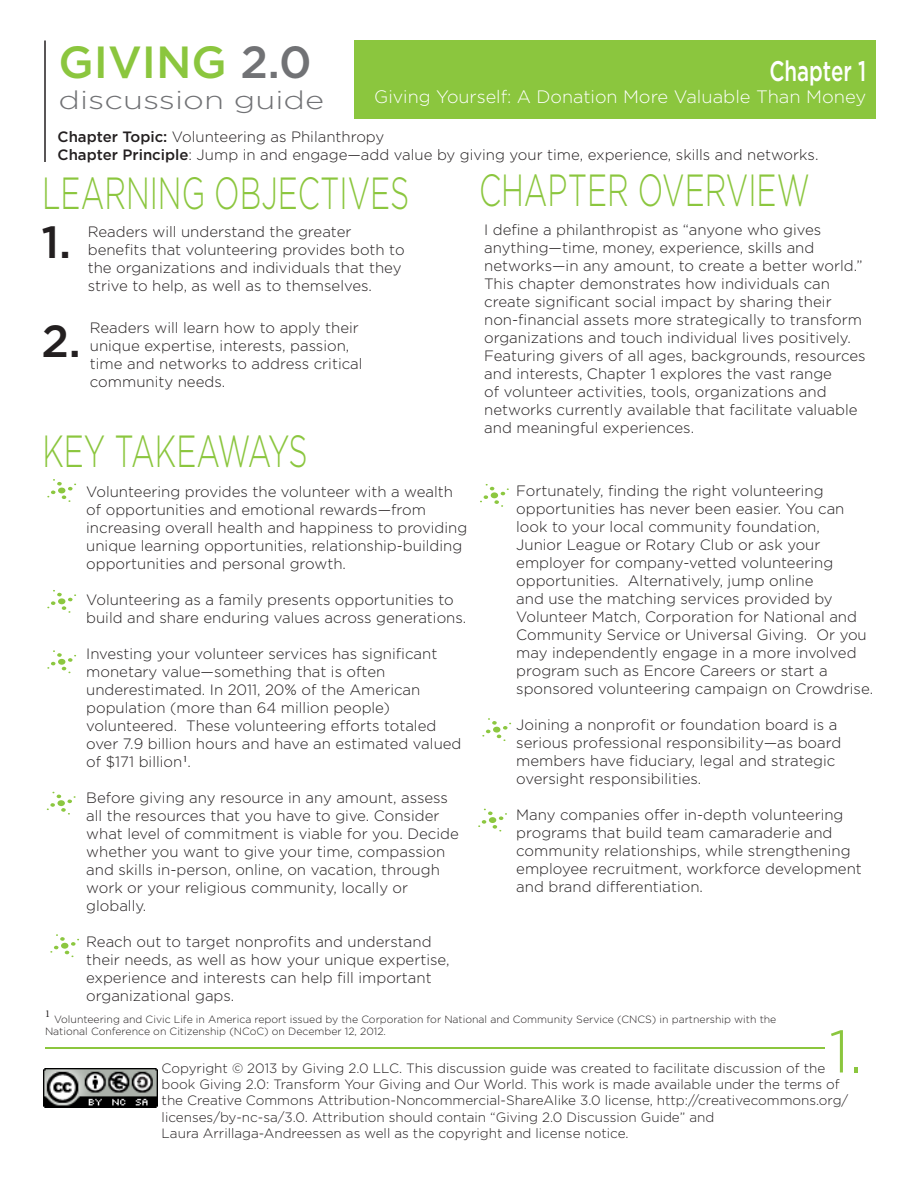
<style>
.page{position:relative;width:918px;height:1188px;background:#fff}
.page>*{position:absolute;margin:0;border:0;box-sizing:border-box;transform-origin:0 0}
.t1{font:300 60px "Gotham";color:#8bc63e}
.t2{font:300 45px "Gotham";color:#8bc63e;scale:.67 1}
.t3{font:500 45px "Gotham";color:#8bc63e}
.t4{font:500 45px "Gotham";color:#231f20}
.t5{font:500 28.35px "Gotham";color:#fff;scale:.72 1}
.t6{font:300 25.5px "Gotham";color:#717275;scale:1.28 1}
.t7{font:300 18px "Gotham";color:#fff}
.t8{font:300 15px/18px "Gotham";color:#231f20}
.t9{font:300 13.5px/16.2px "Gotham";color:#231f20}
.t10{font:300 10.5px/12.6px "Gotham";color:#231f20}
.t11{font:10.5px "Minion Pro";color:#231f20}
.s1{color:#717275}
.s2{font-weight:500}
</style>
<div class="page">
<svg style="left:47px;top:479px;width:29px;height:23px"></svg>
<svg style="left:47px;top:590px;width:29px;height:23px"></svg>
<svg style="left:47px;top:650px;width:29px;height:23px"></svg>
<svg style="left:47px;top:792px;width:29px;height:23px"></svg>
<svg style="left:50px;top:934px;width:29px;height:23px"></svg>
<svg style="left:480px;top:484px;width:29px;height:23px"></svg>
<svg style="left:478px;top:809px;width:29px;height:23px"></svg>
<svg style="left:482px;top:718px;width:29px;height:23px"></svg>
<div style="left:355px;top:40px;width:521px;height:79px;background:#8bc63e"></div>
<hr style="left:44px;top:40px;width:2px;height:122px;background:#231f20">
<img style="left:44px;top:1068px;width:114px;height:40px">
<hr style="left:45px;top:1047px;width:779px;height:1px;background:#8bc63e">
<p class="t3" style="left:58px;top:32px;width:255px">GIVING <span class="s1">2.0</span></p>
<p class="t6" style="left:58px;top:84px;width:209px">discussion guide</p>
<p class="t5" style="left:769px;top:52px;width:136px">Chapter 1</p>
<p class="t7" style="left:374px;top:85px;width:494px">Giving Yourself: A Donation More Valuable Than Money</p>
<p class="t8" style="left:58px;top:127px;width:328px"><span class="s2">Chapter Topic:</span> Volunteering as Philanthropy</p>
<p class="t8" style="left:58px;top:145px;width:762px"><span class="s2">Chapter Principle</span>: Jump in and engage—add value by giving your time, experience, skills and networks.</p>
<p class="t2" style="left:42px;top:164px;width:550px">LEARNING OBJECTIVES</p>
<p class="t8" style="left:88px;top:222px;width:318px">Readers will understand the greater benefits that volunteering provides both to the organizations and individuals that they strive to help, as well as to themselves.</p>
<p class="t4" style="left:41px;top:213px;width:31px">1.</p>
<p class="t4" style="left:41px;top:311px;width:41px">2.</p>
<p class="t8" style="left:90px;top:318px;width:274px">Readers will learn how to apply their unique expertise, interests, passion, time and networks to address critical community needs.</p>
<p class="t2" style="left:42px;top:422px;width:398px">KEY TAKEAWAYS</p>
<p class="t8" style="left:86px;top:482px;width:383px">Volunteering provides the volunteer with a wealth of opportunities and emotional rewards—from increasing overall health and happiness to providing unique learning opportunities, relationship-building opportunities and personal growth.</p>
<p class="t8" style="left:86px;top:590px;width:382px">Volunteering as a family presents opportunities to build and share enduring values across generations.</p>
<p class="t8" style="left:86px;top:644px;width:377px">Investing your volunteer services has significant monetary value—something that is often underestimated. In 2011, 20% of the American population (more than 64 million people) volunteered. These volunteering efforts totaled over 7.9 billion hours and have an estimated valued of $171 billion<sup>1</sup>.</p>
<p class="t8" style="left:86px;top:788px;width:374px">Before giving any resource in any amount, assess all the resources that you have to give. Consider what level of commitment is viable for you. Decide whether you want to give your time, compassion and skills in-person, online, on vacation, through work or your religious community, locally or globally.</p>
<p class="t8" style="left:86px;top:932px;width:365px">Reach out to target nonprofits and understand their needs, as well as how your unique expertise, experience and interests can help fill important organizational gaps.</p>
<p class="t2" style="left:479px;top:161px;width:495px">CHAPTER OVERVIEW</p>
<p class="t8" style="left:484px;top:220px;width:383px">I define a philanthropist as “anyone who gives anything—time, money, experience, skills and networks—in any amount, to create a better world.” This chapter demonstrates how individuals can create significant social impact by sharing their non-financial assets more strategically to transform organizations and touch individual lives positively.<br>Featuring givers of all ages, backgrounds, resources and interests, Chapter 1 explores the vast range<br>of volunteer activities, tools, organizations and networks currently available that facilitate valuable and meaningful experiences.</p>
<p class="t8" style="left:516px;top:482px;width:358px">Fortunately, finding the right volunteering opportunities has never been easier. You can look to your local community foundation,<br>Junior League or Rotary Club or ask your employer for company-vetted volunteering opportunities. Alternatively, jump online<br>and use the matching services provided by Volunteer Match, Corporation for National and Community Service or Universal Giving. Or you may independently engage in a more involved program such as Encore Careers or start a sponsored volunteering campaign on Crowdrise.</p>
<p class="t8" style="left:516px;top:716px;width:327px">Joining a nonprofit or foundation board is a serious professional responsibility—as board members have fiduciary, legal and strategic oversight responsibilities.</p>
<p class="t8" style="left:516px;top:806px;width:347px">Many companies offer in-depth volunteering programs that build team camaraderie and community relationships, while strengthening employee recruitment, workforce development and brand differentiation.</p>
<p class="t11" style="left:45px;top:1007px;width:7px">1</p>
<p class="t10" style="left:45px;top:1013px;width:733px;text-indent:9px">Volunteering and Civic Life in America report issued by the Corporation for National and Community Service (CNCS) in partnership with the<br>National Conference on Citizenship (NCoC) on December 12, 2012.</p>
<p class="t1" style="left:829px;top:1013px;width:35px">1.</p>
<p class="t9" style="left:162px;top:1076px;width:688px">book Giving 2.0: Transform Your Giving and Our World. This work is made available under the terms of the Creative Commons Attribution-Noncommercial-ShareAlike 3.0 license, http://creativecommons.org/ licenses/by-nc-sa/3.0. Attribution should contain “Giving 2.0 Discussion Guide” and</p>
<p class="t9" style="left:162px;top:1125px;width:469px">Laura Arrillaga-Andreessen as well as the copyright and license notice.</p>
<p class="t9" style="left:162px;top:1060px;width:665px">Copyright © 2013 by Giving 2.0 LLC. This discussion guide was created to facilitate discussion of the</p>
</div>
